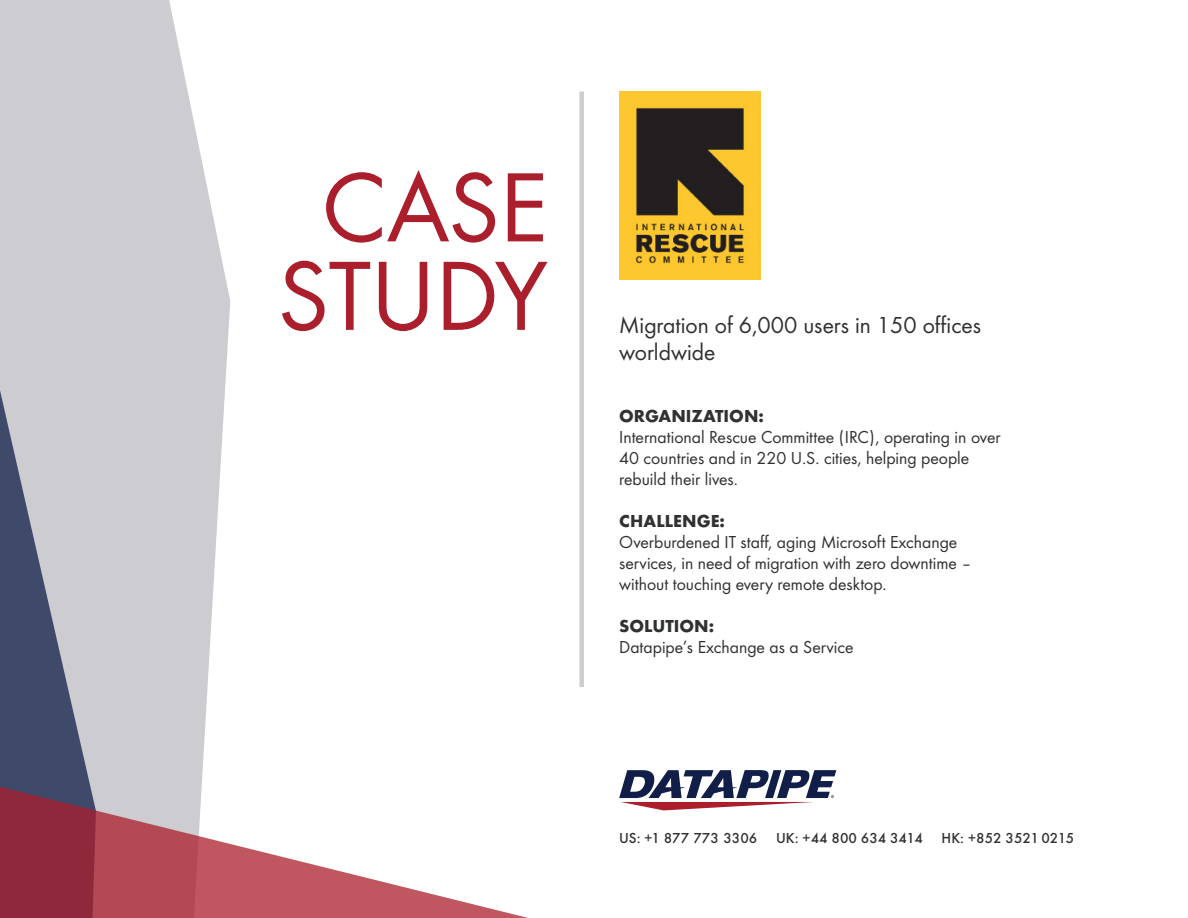
<style>
.page{position:relative;width:1188px;height:918px;background:#fff}
.page>*{position:absolute;margin:0;border:0;box-sizing:border-box;transform-origin:0 0}
.t1{font:102px "Futura Boo";color:#ab1e2c}
.t2{font:24px/27px "Futura Boo";color:#303131}
.t3{font:18px/21px "Futura Boo";color:#303131}
.t4{font:700 18px "Futura";color:#303131}
.t5{font:500 15px "Futura";color:#303131}
</style>
<div class="page">
<div style="left:579px;top:92px;width:5px;height:595px;background:#ccccd1"></div>
<svg style="left:0;top:0;width:230px;height:747px;background:#d1d1d6"></svg>
<svg style="left:0;top:225px;width:96px;height:522px;background:#9da0ae"></svg>
<svg style="left:0;top:747px;width:837px;height:171px"></svg>
<img style="left:619px;top:92px;width:141px;height:188px">
<p class="t1" style="left:322px;top:147px;width:227px">CASE</p>
<p class="t1" style="left:278px;top:235px;width:271px">STUDY</p>
<p class="t2" style="left:619px;top:312px;width:363px">Migration of 6,000 users in 150 offices worldwide</p>
<p class="t4" style="left:619px;top:403px;width:146px">ORGANIZATION:</p>
<p class="t3" style="left:619px;top:426px;width:383px">International Rescue Committee (IRC), operating in over<br>40 countries and in 220 U.S. cities, helping people rebuild their lives.</p>
<p class="t4" style="left:619px;top:508px;width:107px">CHALLENGE:</p>
<p class="t3" style="left:619px;top:531px;width:354px">Overburdened IT staff, aging Microsoft Exchange services, in need of migration with zero downtime – without touching every remote desktop.</p>
<p class="t4" style="left:619px;top:613px;width:97px">SOLUTION:</p>
<p class="t3" style="left:619px;top:636px;width:236px">Datapipe’s Exchange as a Service</p>
<p class="t5" style="left:619px;top:826px;width:140px">US: +1 877 773 3306</p>
<p class="t5" style="left:776px;top:826px;width:148px">UK: +44 800 634 3414</p>
<p class="t5" style="left:942px;top:826px;width:134px">HK: +852 3521 0215</p>
</div>
